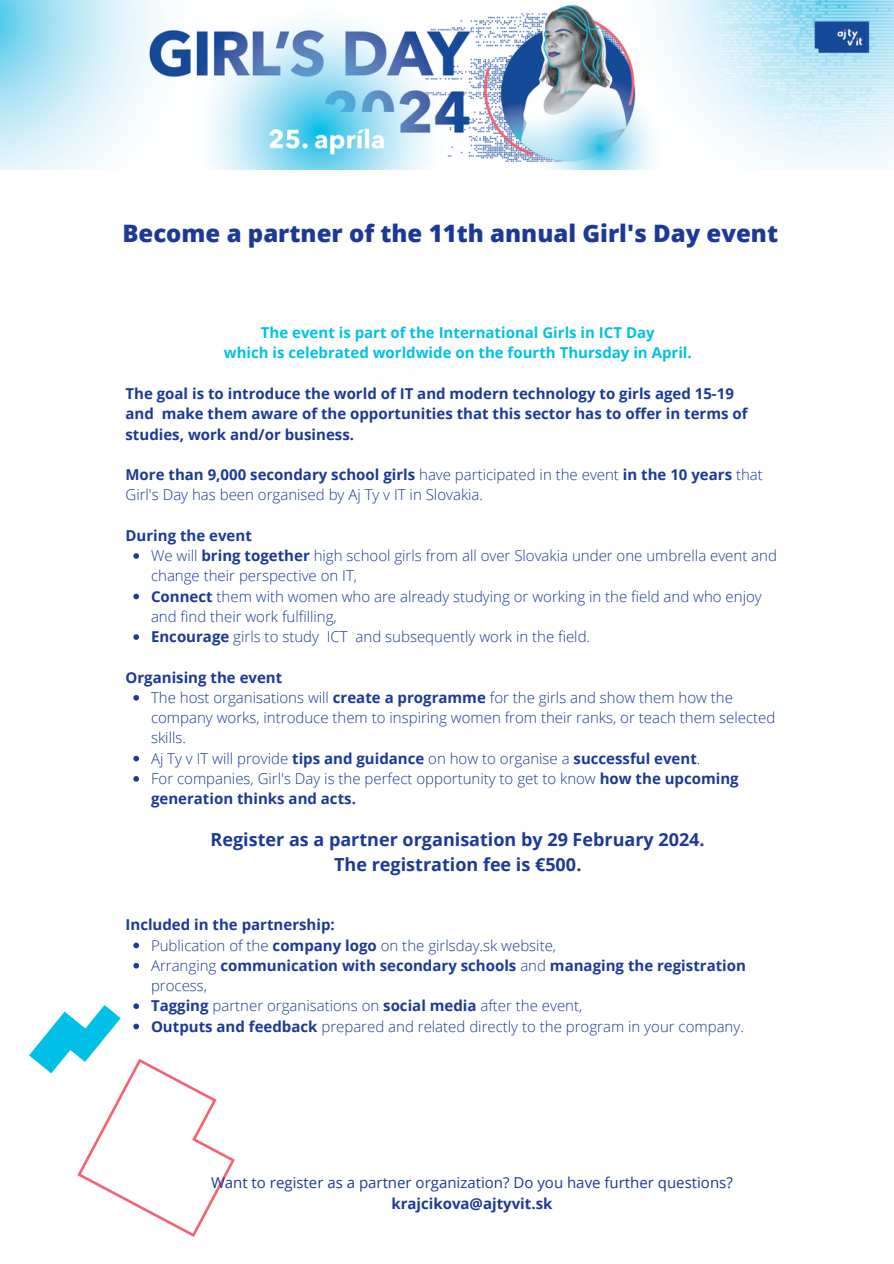
<style>
.page{position:relative;width:894px;height:1264px;background:#fff}
.page>*{position:absolute;margin:0;border:0;box-sizing:border-box;transform-origin:0 0}
.t1{font:800 24px "Open Sans";color:#1c3997}
.t2{font:700 18px/24.8px "Open Sans";color:#1c3997;text-align:center}
.t3{font:300 15px/20.2px "Open Sans";color:#1c3997}
.t4{font:700 15px/20.2px "Open Sans";color:#1c3997}
.t5{font:700 15px/20.2px "Open Sans";color:#00c0e8;text-align:center}
.t6{font:15px "Open Sans";color:#1c3997}
.s1{font-weight:700}
.s2{font-weight:300}
</style>
<div class="page">
<svg style="left:133px;top:553px;width:6px;height:6px"></svg>
<svg style="left:133px;top:593px;width:6px;height:6px"></svg>
<svg style="left:133px;top:634px;width:6px;height:6px"></svg>
<svg style="left:133px;top:695px;width:6px;height:5px"></svg>
<svg style="left:133px;top:755px;width:6px;height:6px"></svg>
<svg style="left:133px;top:776px;width:6px;height:5px"></svg>
<svg style="left:133px;top:942px;width:6px;height:6px"></svg>
<svg style="left:133px;top:962px;width:6px;height:6px"></svg>
<img style="left:0;top:0;width:893px;height:170px">
<img style="left:30px;top:1005px;width:205px;height:231px">
<p class="t1" style="left:122px;top:217px;width:657px">Become a partner of the 11th annual Girl's Day event</p>
<h1 class="t5" style="left:224px;top:322px;width:469px">The event is part of the International Girls in ICT Day<br>which is celebrated worldwide on the fourth Thursday in April.</h1>
<p class="t4" style="left:125px;top:383px;width:623px">The goal is to introduce the world of IT and modern technology to girls aged 15-19 and make them aware of the opportunities that this sector has to offer in terms of studies, work and/or business.</p>
<h3 class="t3" style="left:125px;top:464px;width:638px"><span class="s1">More than 9,000 secondary school girls</span> have participated in the event <span class="s1">in the 10 years</span> that<br>Girl's Day has been organised by Aj Ty v IT in Slovakia.</h3>
<h3 class="t4" style="left:125px;top:525px;width:128px">During the event</h3>
<p class="t3" style="left:151px;top:545px;width:627px">We will <span class="s1">bring together</span> high school girls from all over Slovakia under one umbrella event and change their perspective on IT,</p>
<h3 class="t3" style="left:151px;top:585px;width:612px"><span class="s1">Connect</span> them with women who are already studying or working in the field and who enjoy and find their work fulfilling,</h3>
<p class="t3" style="left:151px;top:626px;width:440px"><span class="s1">Encourage</span> girls to study ICT and subsequently work in the field.</p>
<p class="t4" style="left:125px;top:666px;width:158px">Organising the event</p>
<p class="t3" style="left:151px;top:687px;width:625px">The host organisations will <span class="s1">create a programme</span> for the girls and show them how the company works, introduce them to inspiring women from their ranks, or teach them selected skills.</p>
<h3 class="t3" style="left:151px;top:747px;width:550px">Aj Ty v IT will provide <span class="s1">tips and guidance</span> on how to organise a <span class="s1">successful event</span>.</h3>
<p class="t3" style="left:151px;top:768px;width:589px">For companies, Girl's Day is the perfect opportunity to get to know <span class="s1">how the upcoming generation thinks and acts.</span></p>
<p class="t2" style="left:210px;top:826px;width:495px">Register as a partner organisation by 29 February 2024.<br>The registration fee is €500.</p>
<p class="t4" style="left:125px;top:914px;width:211px">Included in the partnership:</p>
<h2 class="t3" style="left:151px;top:934px;width:406px">Publication of the <span class="s1">company logo</span> on the girlsday.sk website,</h2>
<h3 class="t4" style="left:151px;top:954px;width:596px"><span class="s2">Arranging</span> communication with secondary schools <span class="s2">and</span> managing the registration <span class="s2">process,</span></h3>
<p class="t3" style="left:151px;top:995px;width:433px"><span class="s1">Tagging</span> partner organisations on <span class="s1">social media</span> after the event,</p>
<p class="t3" style="left:151px;top:1015px;width:594px"><span class="s1">Outputs and feedback</span> prepared and related directly to the program in your company.</p>
<p class="t6" style="left:211px;top:1172px;width:523px">Want to register as a partner organization? Do you have further questions?</p>
<p class="t4" style="left:391px;top:1192px;width:162px">krajcikova@ajtyvit.sk</p>
</div>
